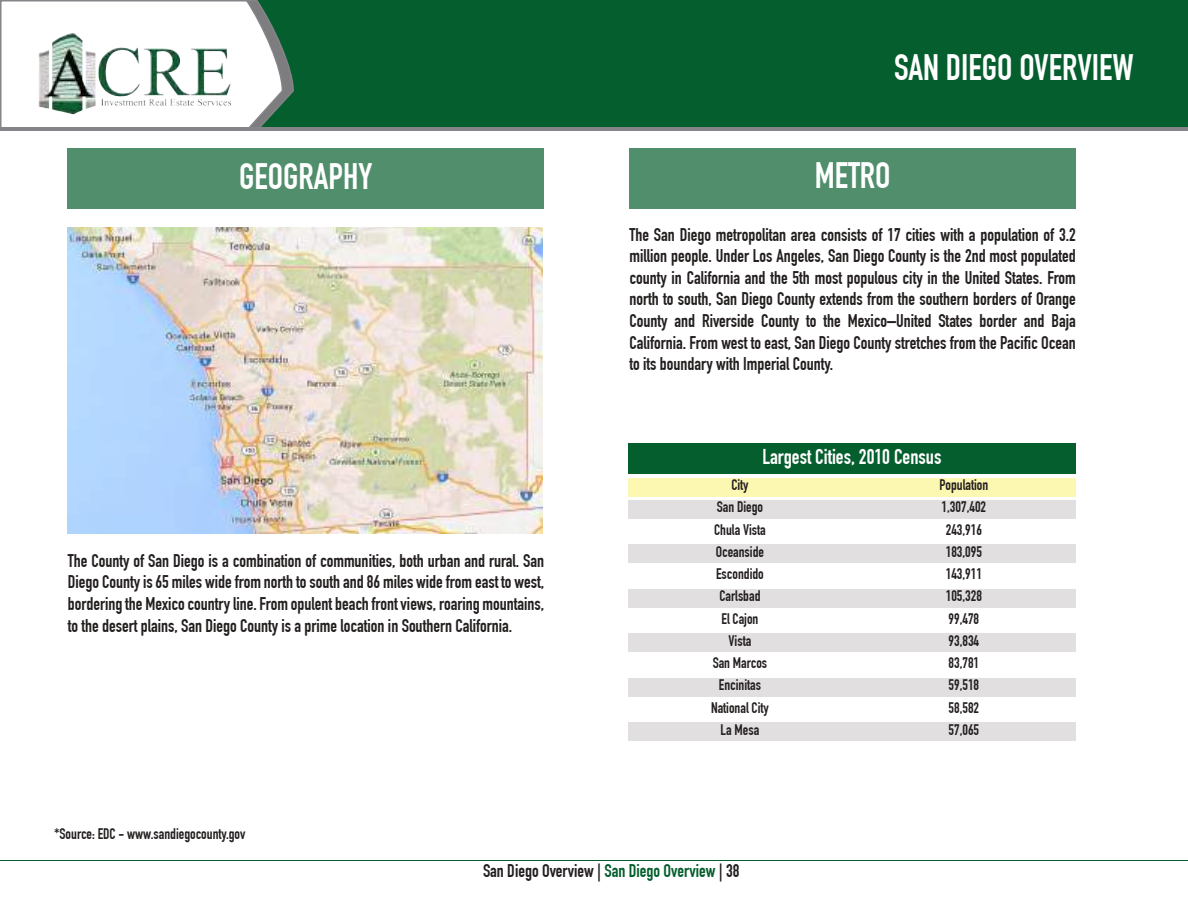
<style>
.page{position:relative;width:1188px;height:918px;background:#fff}
.page>*{position:absolute;margin:0;border:0;box-sizing:border-box;transform-origin:0 0}
.t1{font:700 36px "DIN Condensed";color:#fff}
.t2{font:700 21px "DIN Condensed";color:#fff}
.t3{font:700 18px/21.6px "DIN Condensed";color:#241f1f;text-align:justify}
.t4{font:700 15px "DIN Condensed";color:#241f1f}
.s1{color:#055e2d}
</style>
<div class="page">
<div style="left:1px;top:0;width:1187px;height:129px;background:#055e2d"></div>
<svg style="left:0;top:0;width:294px;height:127px"></svg>
<img style="left:32px;top:1px;width:207px;height:126px">
<hr style="left:0;top:127px;width:1188px;height:4px;background:#858589">
<hr style="left:0;top:860px;width:1188px;height:1px;background:#055e2d">
<div style="left:68px;top:148px;width:476px;height:61px;background:#508e6c"></div>
<div style="left:628px;top:443px;width:448px;height:31px;background:#055e2d"></div>
<div style="left:628px;top:478px;width:224px;height:18px;background:#fdf8b1"></div>
<div style="left:852px;top:478px;width:224px;height:18px;background:#fdf8b1"></div>
<div style="left:628px;top:500px;width:224px;height:19px;background:#e1dfe0"></div>
<div style="left:852px;top:500px;width:224px;height:19px;background:#e1dfe0"></div>
<div style="left:628px;top:545px;width:224px;height:18px;background:#e1dfe0"></div>
<div style="left:852px;top:545px;width:224px;height:18px;background:#e1dfe0"></div>
<div style="left:628px;top:589px;width:224px;height:19px;background:#e1dfe0"></div>
<div style="left:852px;top:589px;width:224px;height:19px;background:#e1dfe0"></div>
<div style="left:628px;top:634px;width:224px;height:18px;background:#e1dfe0"></div>
<div style="left:852px;top:634px;width:224px;height:18px;background:#e1dfe0"></div>
<div style="left:628px;top:678px;width:224px;height:18px;background:#e1dfe0"></div>
<div style="left:852px;top:678px;width:224px;height:18px;background:#e1dfe0"></div>
<div style="left:628px;top:723px;width:224px;height:18px;background:#e1dfe0"></div>
<div style="left:852px;top:723px;width:224px;height:18px;background:#e1dfe0"></div>
<div style="left:629px;top:148px;width:447px;height:61px;background:#508e6c"></div>
<img style="left:68px;top:228px;width:475px;height:305px">
<h1 class="t1" style="left:239px;top:155px;width:135px">GEOGRAPHY</h1>
<p class="t3" style="left:68px;top:550px;width:478px">The County of San Diego is a combination of communities, both urban and rural. San Diego County is 65 miles wide from north to south and 86 miles wide from east to west, bordering the Mexico country line. From opulent beach front views, roaring mountains, to the desert plains, San Diego County is a prime location in Southern California.</p>
<p class="t4" style="left:54px;top:825px;width:193px">*Source: EDC - www.sandiegocounty.gov</p>
<h1 class="t1" style="left:894px;top:46px;width:241px">SAN DIEGO OVERVIEW</h1>
<h1 class="t1" style="left:815px;top:155px;width:77px">METRO</h1>
<p class="t3" style="left:629px;top:224px;width:448px">The San Diego metropolitan area consists of 17 cities with a population of 3.2 million people. Under Los Angeles, San Diego County is the 2nd most populated county in California and the 5th most populous city in the United States. From north to south, San Diego County extends from the southern borders of Orange County and Riverside County to the Mexico–United States border and Baja California. From west to east, San Diego County stretches from the Pacific Ocean to its boundary with Imperial County.</p>
<p class="t2" style="left:762px;top:445px;width:181px">Largest Cities, 2010 Census</p>
<p class="t4" style="left:731px;top:476px;width:19px">City</p>
<p class="t4" style="left:940px;top:476px;width:50px">Population</p>
<p class="t4" style="left:717px;top:498px;width:48px">San Diego</p>
<p class="t4" style="left:942px;top:498px;width:46px">1,307,402</p>
<p class="t4" style="left:714px;top:521px;width:53px">Chula Vista</p>
<p class="t4" style="left:946px;top:521px;width:38px">243,916</p>
<p class="t4" style="left:716px;top:543px;width:50px">Oceanside</p>
<p class="t4" style="left:946px;top:543px;width:38px">183,095</p>
<p class="t4" style="left:716px;top:565px;width:49px">Escondido</p>
<p class="t4" style="left:946px;top:565px;width:38px">143,911</p>
<p class="t4" style="left:719px;top:587px;width:43px">Carlsbad</p>
<p class="t4" style="left:946px;top:587px;width:38px">105,328</p>
<p class="t4" style="left:721px;top:610px;width:38px">El Cajon</p>
<p class="t4" style="left:949px;top:610px;width:32px">99,478</p>
<p class="t4" style="left:729px;top:632px;width:24px">Vista</p>
<p class="t4" style="left:949px;top:632px;width:32px">93,834</p>
<p class="t4" style="left:713px;top:654px;width:56px">San Marcos</p>
<p class="t4" style="left:949px;top:654px;width:32px">83,781</p>
<p class="t4" style="left:719px;top:676px;width:44px">Encinitas</p>
<p class="t4" style="left:949px;top:676px;width:32px">59,518</p>
<p class="t4" style="left:711px;top:699px;width:59px">National City</p>
<p class="t4" style="left:949px;top:699px;width:32px">58,582</p>
<p class="t4" style="left:721px;top:721px;width:40px">La Mesa</p>
<p class="t4" style="left:949px;top:721px;width:32px">57,065</p>
<p class="t3" style="left:483px;top:860px;width:258px">San Diego Overview | <span class="s1">San Diego Overview</span> | 38</p>
</div>
